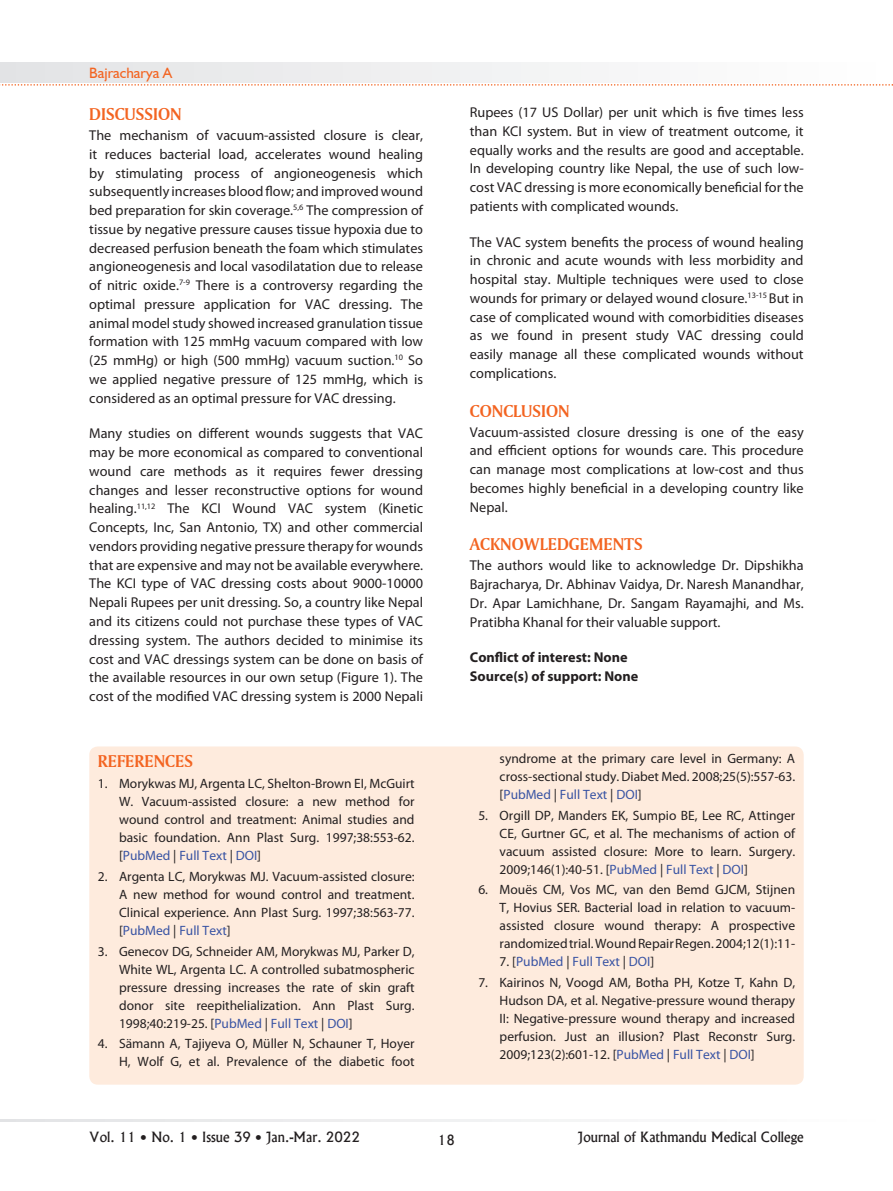
<style>
.page{position:relative;width:893px;height:1191px;background:#fff}
.page>*{position:absolute;margin:0;border:0;box-sizing:border-box;transform-origin:0 0}
.t1{font:18px "Amerigo BT Bold A";color:#f36421}
.t2{font:15px "Humanist 521 BT";color:#f36421}
.t3{font:14.25px/18.8px "Myriad Pro";color:#231f20;text-align:justify}
.t4{font:700 14.25px/18.8px "Myriad Pro";color:#231f20}
.t5{font:13.5px/18px "Myriad Pro";color:#231f20;text-align:justify}
.t6{font:13.5px "Alaska";color:#231f20}
.t7{font:13.5px "Myriad Pro";color:#3853a3}
.s1{color:#3853a3}
.s2{color:#231f20}
</style>
<div class="page">
<svg style="left:0;top:1119px;width:581px;height:2px"></svg>
<svg style="left:0;top:63px;width:893px;height:23px"></svg>
<div style="left:89px;top:746px;width:715px;height:338px;background:#feebdd;border-radius:9px"></div>
<p class="t2" style="left:89px;top:63px;width:85px">Bajracharya A</p>
<p class="t1" style="left:89px;top:103px;width:94px">DISCUSSION</p>
<p class="t3" style="left:89px;top:126px;width:335px">The mechanism of vacuum-assisted closure is clear, it reduces bacterial load, accelerates wound healing by stimulating process of angioneogenesis which subsequently increases blood flow; and improved wound bed preparation for skin coverage.<sup>5,6</sup> The compression of tissue by negative pressure causes tissue hypoxia due to decreased perfusion beneath the foam which stimulates angioneogenesis and local vasodilatation due to release of nitric oxide.<sup>7-9</sup> There is a controversy regarding the optimal pressure application for VAC dressing. The animal model study showed increased granulation tissue formation with 125 mmHg vacuum compared with low (25 mmHg) or high (500 mmHg) vacuum suction.<sup>10</sup> So we applied negative pressure of 125 mmHg, which is considered as an optimal pressure for VAC dressing.</p>
<p class="t3" style="left:89px;top:424px;width:335px">Many studies on different wounds suggests that VAC may be more economical as compared to conventional wound care methods as it requires fewer dressing changes and lesser reconstructive options for wound healing.<sup>11,12</sup> The KCI Wound VAC system (Kinetic Concepts, Inc, San Antonio, TX) and other commercial vendors providing negative pressure therapy for wounds that are expensive and may not be available everywhere.<br>The KCI type of VAC dressing costs about 9000-10000<br>Nepali Rupees per unit dressing. So, a country like Nepal and its citizens could not purchase these types of VAC dressing system. The authors decided to minimise its cost and VAC dressings system can be done on basis of the available resources in our own setup (Figure 1). The cost of the modified VAC dressing system is 2000 Nepali</p>
<p class="t1" style="left:98px;top:749px;width:97px">REFERENCES</p>
<p class="t5" style="left:119px;top:774px;width:297px;text-indent:-21px">1. Morykwas MJ, Argenta LC, Shelton-Brown EI, McGuirt W. Vacuum-assisted closure: a new method for wound control and treatment: Animal studies and basic foundation. Ann Plast Surg. 1997;38:553-62. [<span class="s1">PubMed</span> | <span class="s1">Full Text</span> | <span class="s1">DOI</span>]</p>
<p class="t5" style="left:119px;top:867px;width:297px;text-indent:-21px">2. Argenta LC, Morykwas MJ. Vacuum-assisted closure:<br>A new method for wound control and treatment.<br>Clinical experience. Ann Plast Surg. 1997;38:563-77. [<span class="s1">PubMed</span> | <span class="s1">Full Text</span>]</p>
<p class="t5" style="left:119px;top:941px;width:297px;text-indent:-21px">3. Genecov DG, Schneider AM, Morykwas MJ, Parker D, White WL, Argenta LC. A controlled subatmospheric pressure dressing increases the rate of skin graft donor site reepithelialization. Ann Plast Surg.<br>1998;40:219-25. [<span class="s1">PubMed</span> | <span class="s1">Full Text</span> | <span class="s1">DOI</span>]</p>
<p class="t5" style="left:98px;top:1034px;width:318px;text-align:right">4. Sämann A, Tajiyeva O, Müller N, Schauner T, Hoyer<br>H, Wolf G, et al. Prevalence of the diabetic foot</p>
<p class="t3" style="left:470px;top:103px;width:335px">Rupees (17 US Dollar) per unit which is five times less than KCI system. But in view of treatment outcome, it equally works and the results are good and acceptable.<br>In developing country like Nepal, the use of such low&shy;cost VAC dressing is more economically beneficial for the patients with complicated wounds.</p>
<p class="t3" style="left:470px;top:232px;width:335px">The VAC system benefits the process of wound healing in chronic and acute wounds with less morbidity and hospital stay. Multiple techniques were used to close wounds for primary or delayed wound closure.<sup>13-15</sup> But in case of complicated wound with comorbidities diseases as we found in present study VAC dressing could easily manage all these complicated wounds without complications.</p>
<p class="t1" style="left:470px;top:399px;width:101px">CONCLUSION</p>
<p class="t3" style="left:470px;top:422px;width:335px">Vacuum-assisted closure dressing is one of the easy and efficient options for wounds care. This procedure can manage most complications at low-cost and thus becomes highly beneficial in a developing country like Nepal.</p>
<p class="t1" style="left:470px;top:533px;width:174px">ACKNOWLEDGEMENTS</p>
<p class="t3" style="left:470px;top:556px;width:335px">The authors would like to acknowledge Dr. Dipshikha Bajracharya, Dr. Abhinav Vaidya, Dr. Naresh Manandhar, Dr. Apar Lamichhane, Dr. Sangam Rayamajhi, and Ms.<br>Pratibha Khanal for their valuable support.</p>
<p class="t4" style="left:470px;top:647px;width:170px">Conflict of interest: None<br>Source(s) of support: None</p>
<p class="t5" style="left:500px;top:749px;width:297px">syndrome at the primary care level in Germany: A cross-sectional study. Diabet Med. 2008;25(5):557-63. [<span class="s1">PubMed</span> | <span class="s1">Full Text</span> | <span class="s1">DOI</span>]</p>
<p class="t5" style="left:500px;top:805px;width:297px;text-indent:-21px">5. Orgill DP, Manders EK, Sumpio BE, Lee RC, Attinger CE, Gurtner GC, et al. The mechanisms of action of vacuum assisted closure: More to learn. Surgery.<br>2009;146(1):40-51. [<span class="s1">PubMed</span> | <span class="s1">Full Text</span> | <span class="s1">DOI</span>]</p>
<p class="t5" style="left:500px;top:880px;width:297px;text-indent:-21px">6. Mouës CM, Vos MC, van den Bemd GJCM, Stijnen T, Hovius SER. Bacterial load in relation to vacuum&shy;assisted closure wound therapy: A prospective randomized trial. Wound Repair Regen. 2004;12(1):11-</p>
<p class="t7" style="left:500px;top:953px;width:156px"><span class="s2">7. [</span>PubMed <span class="s2">|</span> Full Text <span class="s2">|</span> DOI<span class="s2">]</span></p>
<p class="t5" style="left:500px;top:973px;width:297px;text-indent:-21px">7. Kairinos N, Voogd AM, Botha PH, Kotze T, Kahn D, Hudson DA, et al. Negative-pressure wound therapy II: Negative-pressure wound therapy and increased perfusion. Just an illusion? Plast Reconstr Surg.<br>2009;123(2):601-12. [<span class="s1">PubMed</span> | <span class="s1">Full Text</span> | <span class="s1">DOI</span>]</p>
<p class="t6" style="left:89px;top:1129px;width:272px">Vol. 11 • No. 1 • Issue 39 • Jan.-Mar. 2022</p>
<p class="t6" style="left:438px;top:1131px;width:19px">18</p>
<p class="t6" style="left:578px;top:1129px;width:227px">Journal of Kathmandu Medical College</p>
</div>
